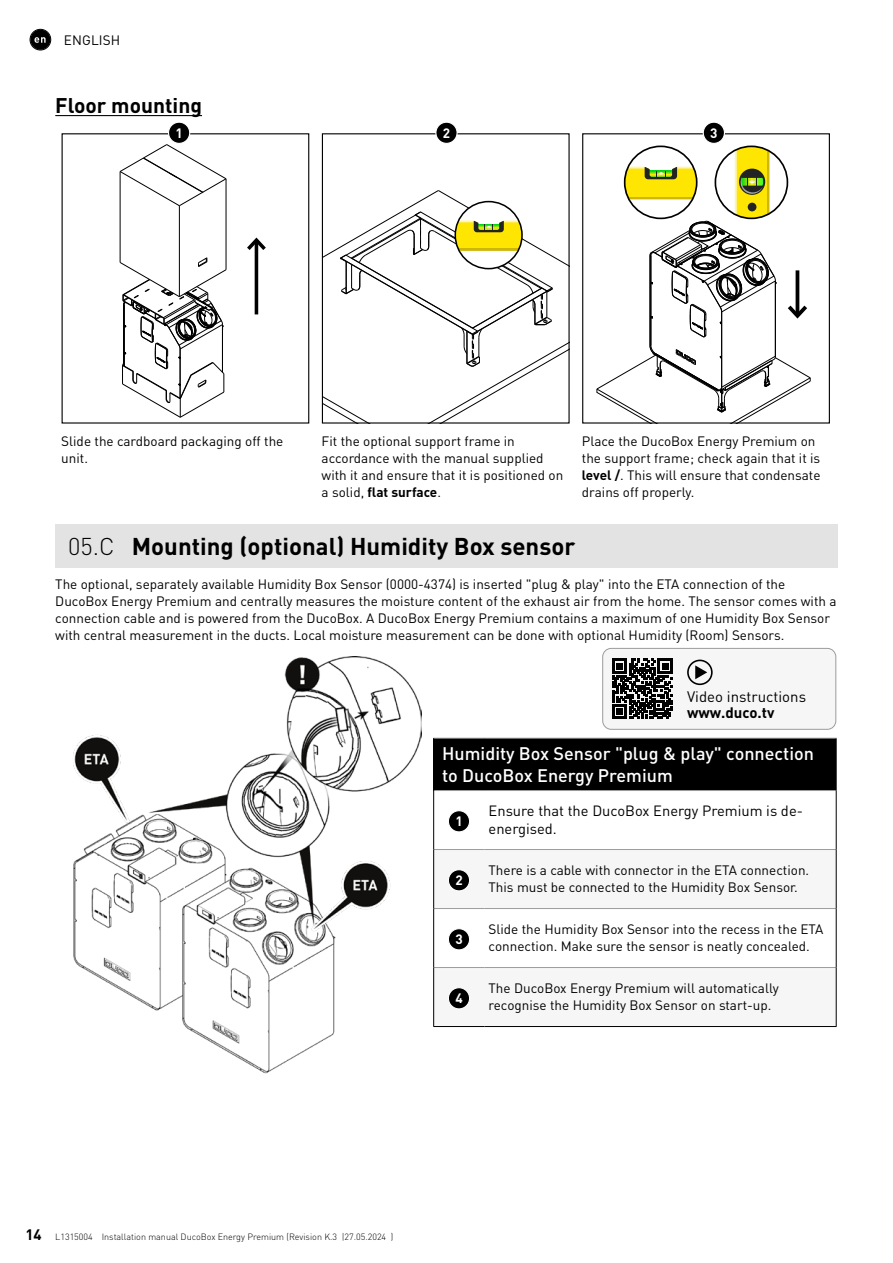
<style>
.page{position:relative;width:893px;height:1263px;background:#fff}
.page>*{position:absolute;margin:0;border:0;box-sizing:border-box;transform-origin:0 0}
.t1{font:700 24px "DINOT";color:#000}
.t2{font:700 21px "DINOT";color:#000}
.t3{font:500 18px/22.5px "DINOT";color:#fff}
.t4{font:15px "DINOT";color:#000}
.t5{font:700 15px "DINOT";color:#000}
.t6{font:14.7px/18.3px "DINOT";color:#000}
.t7{font:13.5px/16.8px "DINOT";color:#000}
.t8{font:700 13.5px "DINOT";color:#fff}
.t9{font:300 9px "DINOT";color:#000}
.s1{font-weight:700}
.s2{font-weight:300}
</style>
<div class="page">
<div style="left:30px;top:30px;width:20px;height:20px;background:#000;border-radius:50%"></div>
<svg style="left:34px;top:37px;width:12px;height:6px"></svg>
<div style="left:30px;top:29px;width:21px;height:21px;border:1px solid #000;border-radius:50%"></div>
<hr style="left:55px;top:115px;width:147px;height:1px;background:#000">
<div style="left:55px;top:524px;width:783px;height:44px;background:#e3e3e3"></div>
<svg style="left:119px;top:138px;width:147px;height:280px"></svg>
<svg style="left:324px;top:139px;width:244px;height:283px"></svg>
<div style="left:322px;top:133px;width:248px;height:291px;border:1px solid #000"></div>
<svg style="left:596px;top:138px;width:215px;height:284px"></svg>
<div style="left:582px;top:133px;width:248px;height:291px;border:1px solid #000"></div>
<div style="left:434px;top:738px;width:402px;height:52px;background:#000"></div>
<svg style="left:434px;top:850px;width:402px;height:176px;fill:#f6f6f6"></svg>
<hr style="left:433px;top:738px;width:51px;height:1px;background:#9c9c9d">
<hr style="left:484px;top:738px;width:353px;height:1px;background:#9c9c9d">
<hr style="left:434px;top:790px;width:50px;height:1px;background:#9c9c9d">
<hr style="left:484px;top:790px;width:352px;height:1px;background:#9c9c9d">
<hr style="left:434px;top:849px;width:50px;height:1px;background:#9c9c9d">
<hr style="left:484px;top:849px;width:352px;height:1px;background:#9c9c9d">
<hr style="left:434px;top:908px;width:50px;height:1px;background:#9c9c9d">
<hr style="left:484px;top:908px;width:352px;height:1px;background:#9c9c9d">
<hr style="left:434px;top:967px;width:50px;height:1px;background:#9c9c9d">
<hr style="left:484px;top:967px;width:352px;height:1px;background:#9c9c9d">
<hr style="left:836px;top:738px;width:1px;height:52px;background:#000">
<hr style="left:836px;top:790px;width:1px;height:59px;background:#000">
<hr style="left:836px;top:849px;width:1px;height:59px;background:#000">
<hr style="left:836px;top:908px;width:1px;height:59px;background:#000">
<hr style="left:836px;top:967px;width:1px;height:59px;background:#000">
<hr style="left:433px;top:738px;width:1px;height:52px;background:#000">
<hr style="left:433px;top:790px;width:1px;height:59px;background:#000">
<hr style="left:433px;top:849px;width:1px;height:59px;background:#000">
<hr style="left:433px;top:908px;width:1px;height:59px;background:#000">
<hr style="left:433px;top:967px;width:1px;height:59px;background:#000">
<hr style="left:433px;top:1026px;width:51px;height:1px;background:#000">
<hr style="left:484px;top:1026px;width:353px;height:1px;background:#000">
<img style="left:73px;top:656px;width:348px;height:417px">
<div style="left:603px;top:648px;width:233px;height:81px;background:#f6f6f6;border-radius:9px"></div>
<div style="left:602px;top:648px;width:234px;height:82px;border:1px solid #9c9c9d;border-radius:9px"></div>
<svg style="left:687px;top:660px;width:26px;height:25px"></svg>
<svg style="left:612px;top:659px;width:60px;height:60px"></svg>
<div style="left:448px;top:811px;width:22px;height:21px;background:#000;border-radius:50%"></div>
<div style="left:448px;top:810px;width:22px;height:22px;border:1px solid #fff;border-radius:50%"></div>
<div style="left:448px;top:870px;width:22px;height:21px;background:#000;border-radius:50%"></div>
<div style="left:448px;top:869px;width:22px;height:22px;border:1px solid #fff;border-radius:50%"></div>
<div style="left:448px;top:929px;width:22px;height:21px;background:#000;border-radius:50%"></div>
<div style="left:448px;top:928px;width:22px;height:22px;border:1px solid #fff;border-radius:50%"></div>
<div style="left:448px;top:988px;width:22px;height:21px;background:#000;border-radius:50%"></div>
<div style="left:448px;top:987px;width:22px;height:22px;border:1px solid #fff;border-radius:50%"></div>
<div style="left:169px;top:122px;width:21px;height:21px;background:#000;border-radius:50%"></div>
<div style="left:168px;top:122px;width:22px;height:22px;border:1px solid #fff;border-radius:50%"></div>
<div style="left:436px;top:122px;width:21px;height:21px;background:#000;border-radius:50%"></div>
<div style="left:435px;top:122px;width:23px;height:22px;border:1px solid #fff;border-radius:50%"></div>
<div style="left:703px;top:122px;width:21px;height:21px;background:#000;border-radius:50%"></div>
<div style="left:703px;top:122px;width:22px;height:22px;border:1px solid #fff;border-radius:50%"></div>
<p class="t7" style="left:64px;top:31px;width:58px">ENGLISH</p>
<h2 class="t2" style="left:55px;top:91px;width:148px">Floor mounting</h2>
<p class="t8" style="left:175px;top:124px;width:9px">1</p>
<p class="t8" style="left:443px;top:124px;width:9px">2</p>
<p class="t8" style="left:710px;top:124px;width:9px">3</p>
<p class="t7" style="left:61px;top:432px;width:224px">Slide the cardboard packaging off the unit.</p>
<p class="t7" style="left:322px;top:432px;width:243px">Fit the optional support frame in accordance with the manual supplied with it and ensure that it is positioned on a solid, <span class="s1">flat surface</span>.</p>
<p class="t7" style="left:582px;top:432px;width:240px">Place the DucoBox Energy Premium on the support frame; check again that it is <span class="s1">level /</span>. This will ensure that condensate drains off properly.</p>
<h1 class="t1" style="left:68px;top:530px;width:509px"><span class="s2">05.C</span> Mounting (optional) Humidity Box sensor</h1>
<p class="t7" style="left:55px;top:575px;width:783px">The optional, separately available Humidity Box Sensor (0000-4374) is inserted "plug &amp; play" into the ETA connection of the DucoBox Energy Premium and centrally measures the moisture content of the exhaust air from the home. The sensor comes with a connection cable and is powered from the DucoBox. A DucoBox Energy Premium contains a maximum of one Humidity Box Sensor with central measurement in the ducts. Local moisture measurement can be done with optional Humidity (Room) Sensors.</p>
<p class="t4" style="left:687px;top:686px;width:120px">Video instructions</p>
<p class="t5" style="left:687px;top:702px;width:89px">www.duco.tv</p>
<h3 class="t3" style="left:442px;top:741px;width:373px">Humidity Box Sensor "plug &amp; play" connection to DucoBox Energy Premium</h3>
<p class="t8" style="left:455px;top:812px;width:9px">1</p>
<p class="t6" style="left:489px;top:801px;width:316px">Ensure that the DucoBox Energy Premium is de&shy;energised.</p>
<p class="t8" style="left:455px;top:871px;width:9px">2</p>
<p class="t7" style="left:489px;top:861px;width:320px">There is a cable with connector in the ETA connection.<br>This must be connected to the Humidity Box Sensor.</p>
<p class="t8" style="left:455px;top:930px;width:9px">3</p>
<p class="t7" style="left:489px;top:920px;width:336px">Slide the Humidity Box Sensor into the recess in the ETA connection. Make sure the sensor is neatly concealed.</p>
<p class="t8" style="left:455px;top:989px;width:9px">4</p>
<p class="t7" style="left:489px;top:979px;width:292px">The DucoBox Energy Premium will automatically recognise the Humidity Box Sensor on start-up.</p>
<p class="t5" style="left:26px;top:1224px;width:18px">14</p>
<p class="t9" style="left:55px;top:1230px;width:340px">L1315004 Installation manual DucoBox Energy Premium (Revision K.3 |27.05.2024 )</p>
</div>
